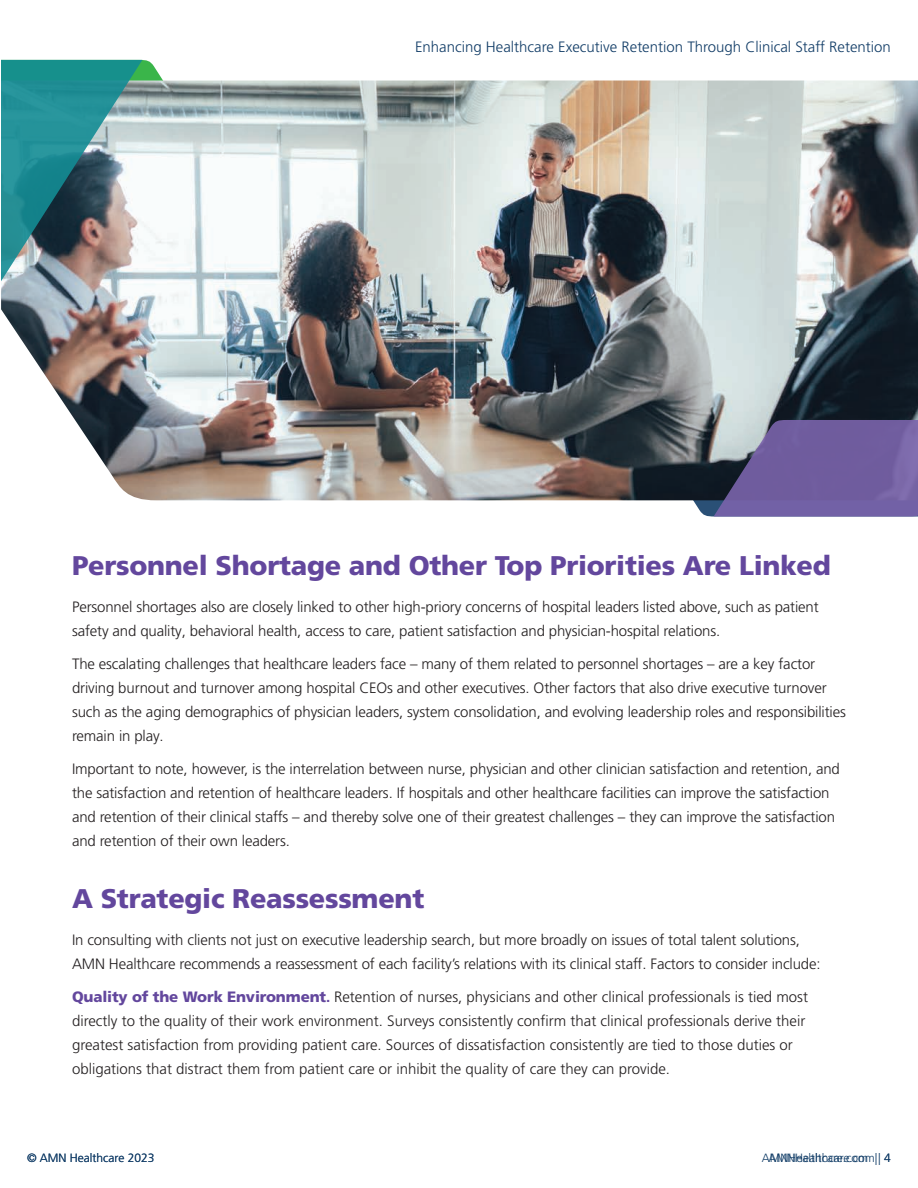
<style>
.page{position:relative;width:918px;height:1188px;background:#fff}
.page>*{position:absolute;margin:0;border:0;box-sizing:border-box;transform-origin:0 0}
.t1{font:900 27px "Frutiger LT Pro";letter-spacing:-.01em;color:#63479d}
.t2{font:300 15px/24px "Frutiger LT Pro";letter-spacing:-.01em;color:#231f20}
.t3{font:300 15px "Frutiger LT Pro";color:#123d67}
.t4{font:300 12px "Frutiger LT Pro";color:#123d67}
.s1{font-weight:900;color:#63479d}
.s2{font-weight:700;color:#63479d}
</style>
<div class="page">
<img style="left:1px;top:81px;width:917px;height:419px">
<svg style="left:1px;top:60px;width:211px;height:248px"></svg>
<svg style="left:642px;top:420px;width:276px;height:97px;background:#6a628d"></svg>
<p class="t3" style="left:415px;top:38px;width:477px">Enhancing Healthcare Executive Retention Through Clinical Staff Retention</p>
<h1 class="t1" style="left:72px;top:549px;width:760px">Personnel Shortage and Other Top Priorities Are Linked</h1>
<p class="t2" style="left:72px;top:595px;width:748px">Personnel shortages also are closely linked to other high-priory concerns of hospital leaders listed above, such as patient safety and quality, behavioral health, access to care, patient satisfaction and physician-hospital relations.</p>
<p class="t2" style="left:72px;top:652px;width:776px">The escalating challenges that healthcare leaders face – many of them related to personnel shortages – are a key factor driving burnout and turnover among hospital CEOs and other executives. Other factors that also drive executive turnover such as the aging demographics of physician leaders, system consolidation, and evolving leadership roles and responsibilities remain in play.</p>
<p class="t2" style="left:72px;top:757px;width:769px">Important to note, however, is the interrelation between nurse, physician and other clinician satisfaction and retention, and the satisfaction and retention of healthcare leaders. If hospitals and other healthcare facilities can improve the satisfaction and retention of their clinical staffs – and thereby solve one of their greatest challenges – they can improve the satisfaction and retention of their own leaders.</p>
<h1 class="t1" style="left:72px;top:882px;width:354px">A Strategic Reassessment</h1>
<p class="t2" style="left:72px;top:928px;width:750px">In consulting with clients not just on executive leadership search, but more broadly on issues of total talent solutions,<br>AMN Healthcare recommends a reassessment of each facility’s relations with its clinical staff. Factors to consider include:</p>
<p class="t2" style="left:72px;top:985px;width:738px"><span class="s1">Quality of the Work Environment</span><span class="s2">.</span> Retention of nurses, physicians and other clinical professionals is tied most directly to the quality of their work environment. Surveys consistently confirm that clinical professionals derive their greatest satisfaction from providing patient care. Sources of dissatisfaction consistently are tied to those duties or obligations that distract them from patient care or inhibit the quality of care they can provide.</p>
<p class="t4" style="left:27px;top:1151px;width:129px">© AMN Healthcare 2023</p>
<p class="t4" style="left:769px;top:1151px;width:124px">AMNHealthcare.com | 4</p>
<p class="t4" style="left:762px;top:1151px;width:117px">AMNHealthcare.com |</p>
</div>
